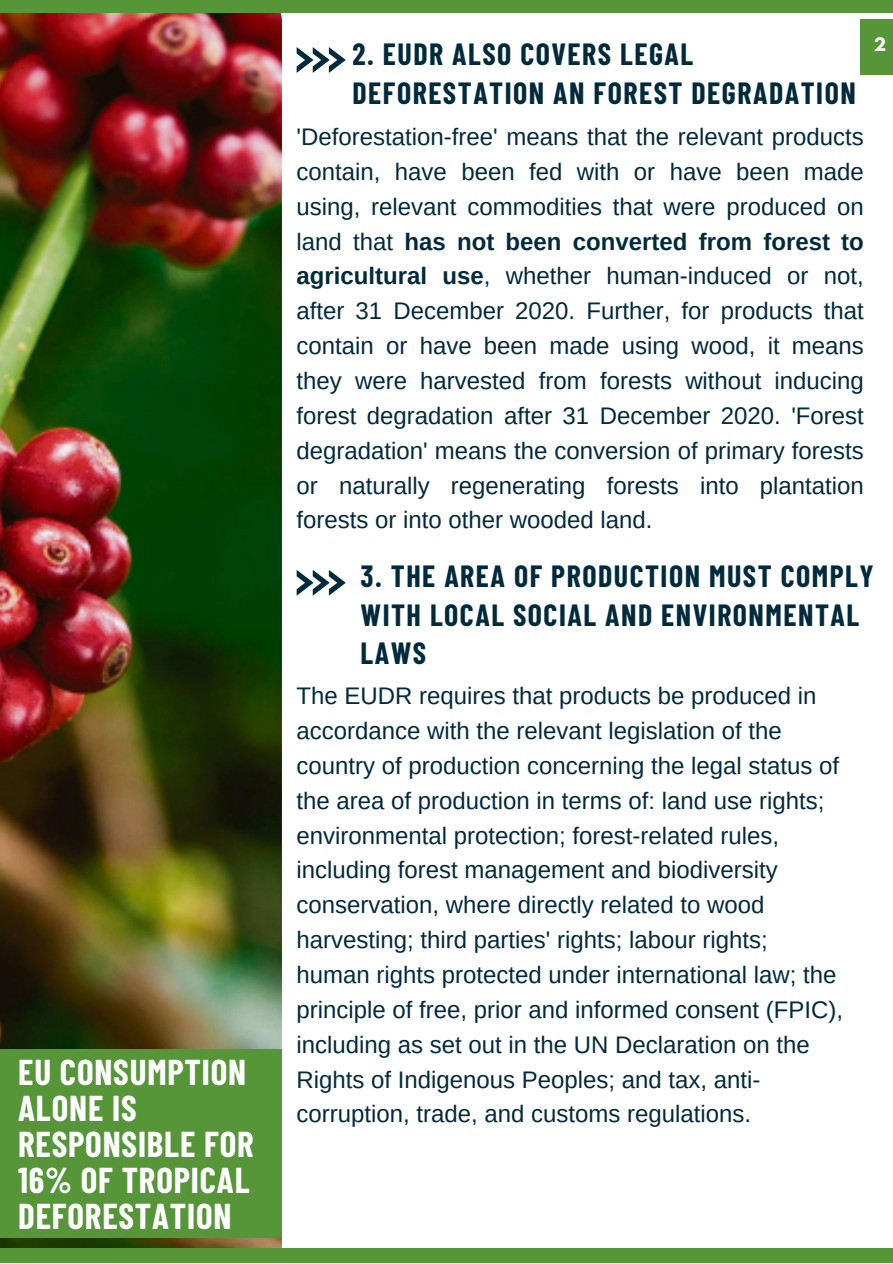
<style>
.page{position:relative;width:893px;height:1264px;background:#fff}
.page>*{position:absolute;margin:0;border:0;box-sizing:border-box;transform-origin:0 0}
.t1{font:700 35.1px/36px "Barlow Condensed";letter-spacing:.025em;color:#fff}
.t2{font:700 30px/38.2px "Barlow Condensed";letter-spacing:.05em;color:#022a3d}
.t3{font:24px/34.8px "Arimo";color:#022a3d;text-align:justify}
.t4{font:700 16.5px "League Spartan";color:#fff}
.s1{font-weight:700}
</style>
<div class="page">
<img style="left:0;top:12px;width:282px;height:1236px">
<div style="left:0;top:0;width:892px;height:12px;background:#569639"></div>
<div style="left:0;top:1248px;width:892px;height:14px;background:#569639"></div>
<svg style="left:296px;top:47px;width:50px;height:26px"></svg>
<div style="left:860px;top:19px;width:32px;height:56px;background:#569639"></div>
<div style="left:0;top:1048px;width:282px;height:189px;background:#569639"></div>
<svg style="left:296px;top:570px;width:50px;height:25px"></svg>
<p class="t1" style="left:18px;top:1052px;width:237px">EU CONSUMPTION<br>ALONE IS<br>RESPONSIBLE FOR<br>16% OF TROPICAL<br>DEFORESTATION</p>
<p class="t2" style="left:352px;top:34px;width:504px">2. EUDR ALSO COVERS LEGAL<br>DEFORESTATION AN FOREST DEGRADATION</p>
<p class="t3" style="left:296px;top:119px;width:569px">'Deforestation-free' means that the relevant products contain, have been fed with or have been made using, relevant commodities that were produced on land that <span class="s1">has not been converted from forest to agricultural use</span>, whether human-induced or not, after 31 December 2020. Further, for products that contain or have been made using wood, it means they were harvested from forests without inducing forest degradation after 31 December 2020. 'Forest degradation' means the conversion of primary forests or naturally regenerating forests into plantation forests or into other wooded land.</p>
<p class="t4" style="left:873px;top:36px;width:14px">2</p>
<p class="t2" style="left:360px;top:556px;width:514px">3. THE AREA OF PRODUCTION MUST COMPLY<br>WITH LOCAL SOCIAL AND ENVIRONMENTAL<br>LAWS</p>
<p class="t3" style="left:296px;top:678px;width:548px;text-align:left">The EUDR requires that products be produced in accordance with the relevant legislation of the country of production concerning the legal status of the area of production in terms of: land use rights; environmental protection; forest-related rules, including forest management and biodiversity conservation, where directly related to wood harvesting; third parties' rights; labour rights; human rights protected under international law; the principle of free, prior and informed consent (FPIC), including as set out in the UN Declaration on the Rights of Indigenous Peoples; and tax, anti&shy;corruption, trade, and customs regulations.</p>
</div>
